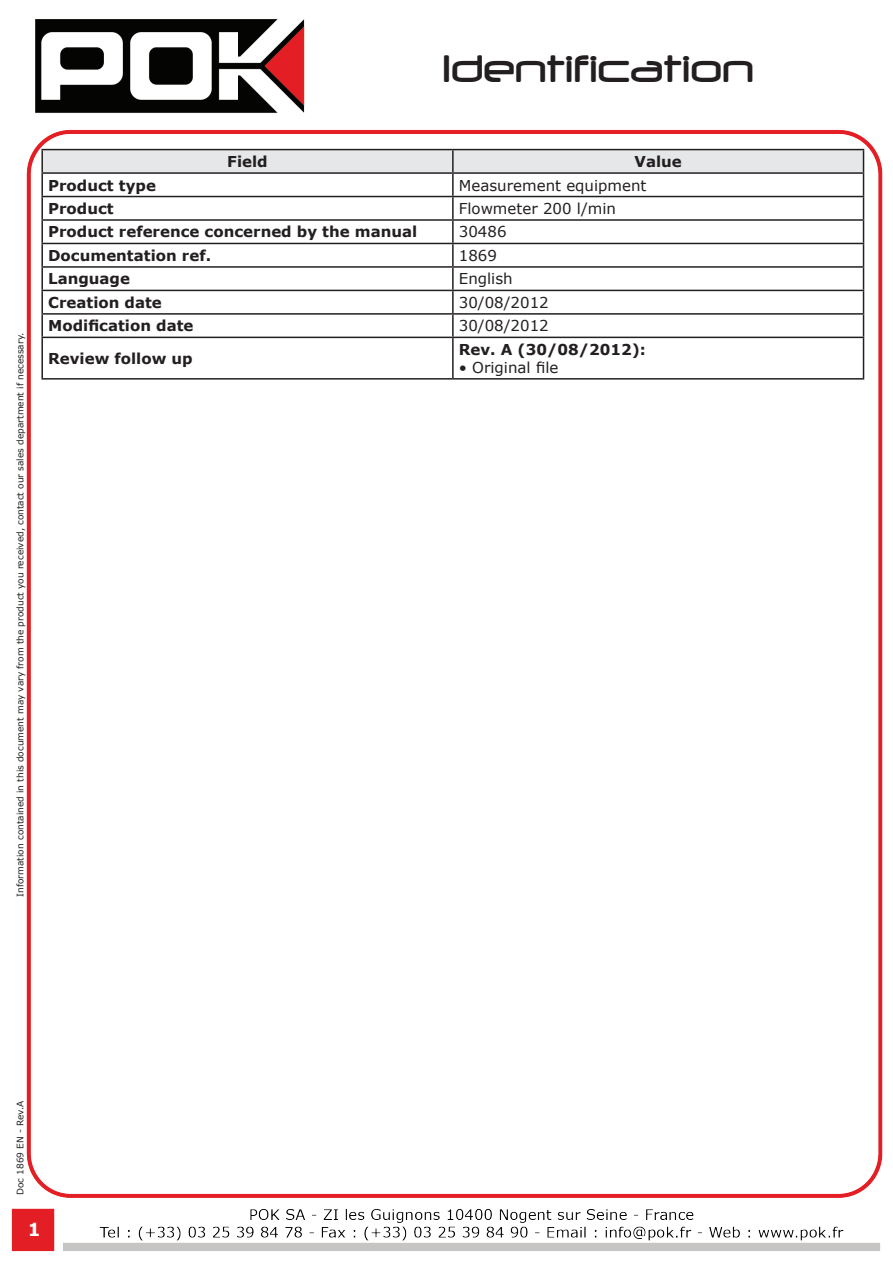
<style>
.page{position:relative;width:893px;height:1263px;background:#fff}
.page>*{position:absolute;margin:0;border:0;box-sizing:border-box;transform-origin:0 0}
.t1{font:45px "Neuropol";color:#231f20}
.t2{font:700 18px "Verdana";color:#fff}
.t3{font:700 15px "Verdana";color:#231f20}
.t4{font:15px "Verdana";color:#231f20}
.t5{font:9px "Verdana";color:#231f20}
</style>
<div class="page">
<img style="left:11px;top:19px;width:872px;height:1233px">
<hr style="left:41px;top:149px;width:412px;height:1px;background:#231f20">
<hr style="left:41px;top:150px;width:2px;height:22px;background:#231f20">
<hr style="left:453px;top:149px;width:411px;height:1px;background:#231f20">
<hr style="left:41px;top:172px;width:412px;height:2px;background:#231f20">
<hr style="left:41px;top:174px;width:2px;height:22px;background:#231f20">
<hr style="left:41px;top:196px;width:412px;height:1px;background:#231f20">
<hr style="left:41px;top:197px;width:2px;height:22px;background:#231f20">
<hr style="left:41px;top:219px;width:412px;height:2px;background:#231f20">
<hr style="left:41px;top:221px;width:2px;height:22px;background:#231f20">
<hr style="left:41px;top:243px;width:412px;height:1px;background:#231f20">
<hr style="left:41px;top:244px;width:2px;height:22px;background:#231f20">
<hr style="left:41px;top:266px;width:412px;height:2px;background:#231f20">
<hr style="left:41px;top:268px;width:2px;height:22px;background:#231f20">
<hr style="left:41px;top:290px;width:412px;height:1px;background:#231f20">
<hr style="left:41px;top:291px;width:2px;height:22px;background:#231f20">
<hr style="left:41px;top:313px;width:412px;height:2px;background:#231f20">
<hr style="left:41px;top:315px;width:2px;height:22px;background:#231f20">
<svg style="left:42px;top:150px;width:822px;height:187px"></svg>
<hr style="left:41px;top:337px;width:412px;height:1px;background:#231f20">
<hr style="left:41px;top:338px;width:2px;height:40px;background:#231f20">
<hr style="left:453px;top:337px;width:411px;height:1px;background:#231f20">
<hr style="left:452px;top:338px;width:2px;height:40px;background:#231f20">
<hr style="left:863px;top:338px;width:1px;height:40px;background:#231f20">
<hr style="left:41px;top:378px;width:412px;height:2px;background:#231f20">
<hr style="left:453px;top:378px;width:411px;height:2px;background:#231f20">
<h1 class="t1" style="left:442px;top:45px;width:313px">Identification</h1>
<p class="t5" style="left:14px;top:897px;width:565px;rotate:-90deg">Information contained in this document may vary from the product you received, contact our sales department if necessary.</p>
<p class="t3" style="left:227px;top:151px;width:42px">Field</p>
<p class="t3" style="left:635px;top:151px;width:49px">Value</p>
<p class="t3" style="left:48px;top:174px;width:109px">Product type</p>
<p class="t4" style="left:459px;top:175px;width:189px">Measurement equipment</p>
<p class="t3" style="left:48px;top:198px;width:67px">Product</p>
<p class="t4" style="left:459px;top:198px;width:159px">Flowmeter 200 l/min</p>
<p class="t3" style="left:48px;top:221px;width:371px">Product reference concerned by the manual</p>
<p class="t4" style="left:459px;top:222px;width:49px">30486</p>
<p class="t3" style="left:48px;top:245px;width:164px">Documentation ref.</p>
<p class="t4" style="left:459px;top:245px;width:40px">1869</p>
<p class="t3" style="left:48px;top:268px;width:83px">Language</p>
<p class="t4" style="left:459px;top:269px;width:55px">English</p>
<p class="t3" style="left:48px;top:292px;width:115px">Creation date</p>
<p class="t4" style="left:459px;top:292px;width:91px">30/08/2012</p>
<p class="t3" style="left:48px;top:315px;width:147px">Modification date</p>
<p class="t4" style="left:459px;top:316px;width:91px">30/08/2012</p>
<p class="t3" style="left:48px;top:348px;width:146px">Review follow up</p>
<p class="t3" style="left:459px;top:339px;width:189px">Rev. A (30/08/2012):</p>
<p class="t4" style="left:459px;top:357px;width:101px">• Original file</p>
<p class="t5" style="left:14px;top:1195px;width:96px;rotate:-90deg">Doc 1869 EN - Rev.A</p>
<p class="t2" style="left:28px;top:1217px;width:14px">1</p>
</div>
